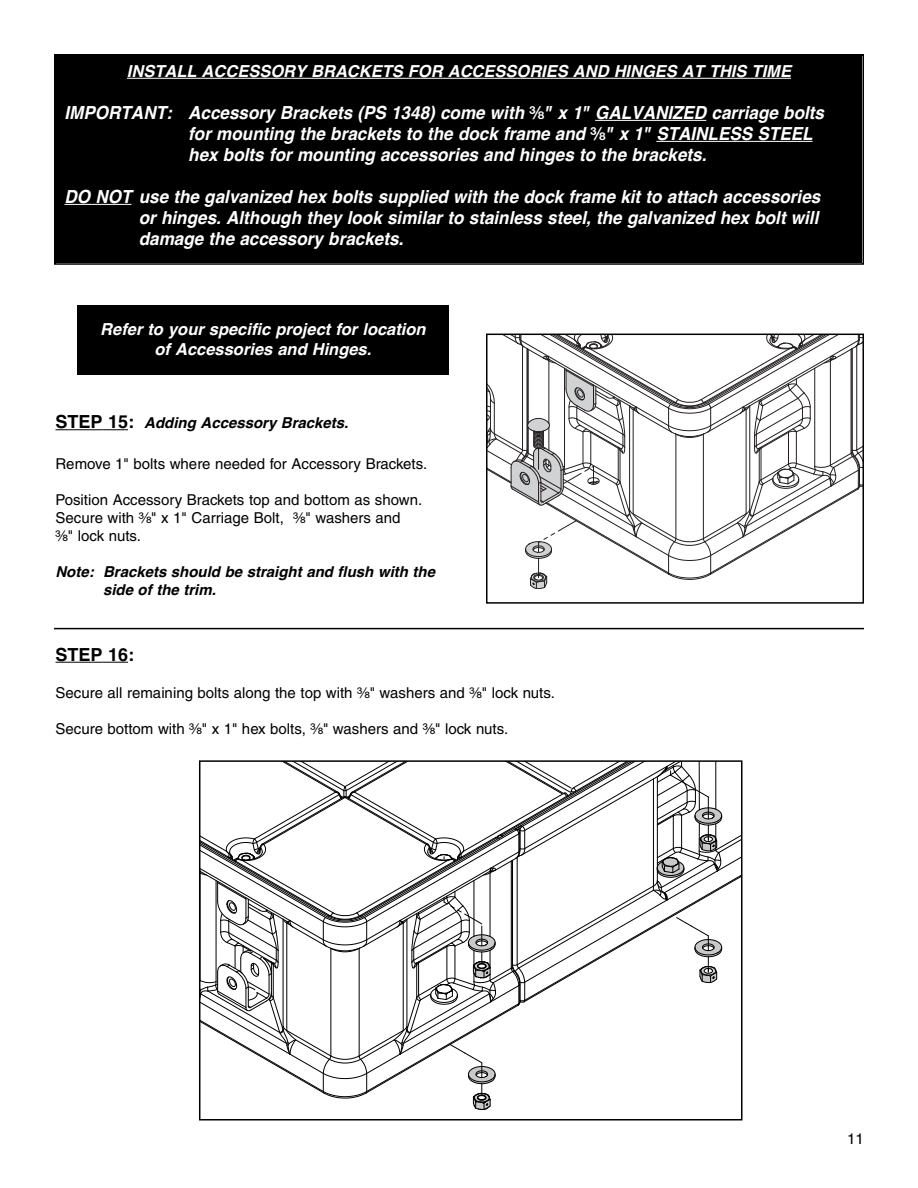
<style>
.page{position:relative;width:918px;height:1188px;background:#fff}
.page>*{position:absolute;margin:0;border:0;box-sizing:border-box;transform-origin:0 0}
.t1{font:italic 700 18px/21px "Helvetica";color:#fff;scale:.95 1}
.t2{font:700 18px "Helvetica";color:#000}
.t3{font:italic 700 16.5px/19.8px "Helvetica";color:#fff;text-align:center}
.t4{font:15px/18px "Helvetica";color:#000}
.t5{font:italic 700 15px/18px "Helvetica";color:#000}
.s1{font-family:"Helvetica Fraction";font-style:normal}
.s2{font-style:normal;font-size:18px}
.s3{font-family:"Helvetica Fraction"}
</style>
<div class="page">
<hr style="left:56px;top:429px;width:47px;height:1px;background:#000">
<svg style="left:103px;top:429px;width:25px;height:1px"></svg>
<div style="left:77px;top:306px;width:372px;height:69px;background:#000"></div>
<svg style="left:489px;top:337px;width:372px;height:252px"></svg>
<div style="left:486px;top:334px;width:378px;height:270px;border:2px solid #000"></div>
<hr style="left:56px;top:662px;width:47px;height:1px;background:#000">
<svg style="left:103px;top:662px;width:25px;height:1px"></svg>
<hr style="left:54px;top:628px;width:810px;height:1px;background:#000">
<svg style="left:202px;top:763px;width:537px;height:347px"></svg>
<div style="left:199px;top:760px;width:543px;height:360px;border:2px solid #000"></div>
<div style="left:56px;top:56px;width:806px;height:207px;background:#000"></div>
<div style="left:54px;top:54px;width:810px;height:211px;border:2px solid #000"></div>
<hr style="left:127px;top:78px;width:664px;height:1px;background:#fff">
<hr style="left:595px;top:120px;width:111px;height:1px;background:#fff">
<hr style="left:656px;top:141px;width:157px;height:1px;background:#fff">
<hr style="left:64px;top:204px;width:67px;height:1px;background:#fff">
<p class="t3" style="left:127px;top:61px;width:666px">INSTALL ACCESSORY BRACKETS FOR ACCESSORIES AND HINGES AT THIS TIME</p>
<p class="t1" style="left:188px;top:102px;width:671px;text-indent:-124px">IMPORTANT: Accessory Brackets (PS 1348) come with <span class="s1">³-₈</span>" x 1" GALVANIZED carriage bolts for mounting the brackets to the dock frame and <span class="s1">³-₈</span>" x 1" STAINLESS STEEL hex bolts for mounting accessories and hinges to the brackets.</p>
<p class="t1" style="left:139px;top:186px;width:719px;text-align:justify;text-indent:-74px">DO NOT use the galvanized hex bolts supplied with the dock frame kit to attach accessories or hinges. Although they look similar to stainless steel, the galvanized hex bolt will damage the accessory brackets.</p>
<p class="t3" style="left:100px;top:319px;width:327px">Refer to your specific project for location of Accessories and Hinges.</p>
<p class="t5" style="left:56px;top:414px;width:294px"><span class="s2">STEP 15:</span> Adding Accessory Brackets.</p>
<p class="t4" style="left:56px;top:456px;width:373px">Remove 1" bolts where needed for Accessory Brackets.</p>
<p class="t4" style="left:56px;top:492px;width:368px">Position Accessory Brackets top and bottom as shown.<br>Secure with <span class="s3">³ ₈</span>" x 1" Carriage Bolt, <span class="s3">³ ₈</span>" washers and<br><span class="s3">³ ₈</span>" lock nuts.</p>
<p class="t5" style="left:103px;top:563px;width:334px;text-indent:-48px">Note: Brackets should be straight and flush with the side of the trim.</p>
<p class="t2" style="left:56px;top:644px;width:80px">STEP 16:</p>
<p class="t4" style="left:56px;top:685px;width:501px">Secure all remaining bolts along the top with <span class="s3">³ ₈</span>" washers and <span class="s3">³ ₈</span>" lock nuts.</p>
<p class="t4" style="left:55px;top:721px;width:454px">Secure bottom with <span class="s3">³ ₈</span>" x 1" hex bolts, <span class="s3">³ ₈</span>" washers and <span class="s3">³ ₈</span>" lock nuts.</p>
<p class="t4" style="left:847px;top:1132px;width:18px">11</p>
</div>
